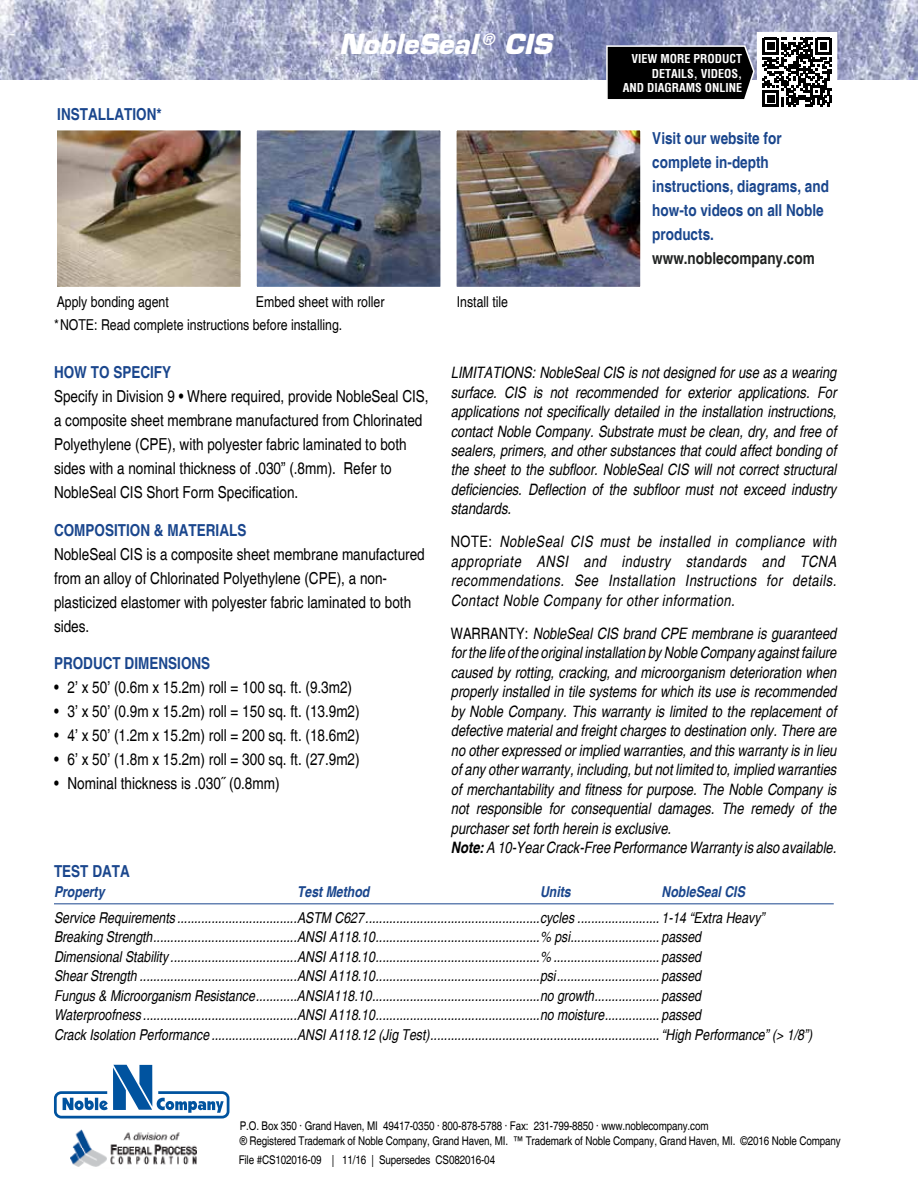
<style>
.page{position:relative;width:918px;height:1188px;background:#fff}
.page>*{position:absolute;margin:0;border:0;box-sizing:border-box;transform-origin:0 0}
.t1{font:italic 700 27px "Eurostile LT Std";color:#fff}
.t2{font:condensed 16.5px/24px "Helvetica";color:#000}
.t3{font:700 condensed 16.5px/24px "Helvetica";color:#1a468d}
.t4{font:700 condensed 16.5px "Helvetica";color:#212322}
.t5{font:italic condensed 15.75px/19.5px "Helvetica";color:#000;text-align:justify}
.t6{font:italic condensed 15px/19.5px "Helvetica";color:#000}
.t7{font:condensed 15px "Helvetica";color:#000}
.t8{font:italic 700 condensed 15px "Helvetica";color:#1a468d}
.t9{font:condensed 12px/14.4px "Helvetica";letter-spacing:-.01em;color:#000}
.t10{font:700 condensed 12px/14.4px "Helvetica";color:#fff;text-align:right}
.s1{font-style:normal}
.s2{font-weight:700}
</style>
<div class="page">
<img style="left:258px;top:131px;width:181px;height:155px">
<div style="left:254px;top:127px;width:189px;height:163px;border:3px solid #fff"></div>
<img style="left:458px;top:131px;width:181px;height:155px">
<div style="left:454px;top:127px;width:189px;height:163px;border:3px solid #fff"></div>
<img style="left:58px;top:131px;width:182px;height:155px">
<div style="left:54px;top:127px;width:190px;height:163px;border:3px solid #fff"></div>
<hr style="left:54px;top:903px;width:780px;height:1px;background:#1a468d">
<img style="left:0;top:0;width:918px;height:80px">
<svg style="left:605px;top:45px;width:150px;height:54px;background:#141416"></svg>
<div style="left:757px;top:33px;width:80px;height:79px;background:#fff"></div>
<svg style="left:762px;top:38px;width:70px;height:69px"></svg>
<div style="left:54px;top:1091px;width:175px;height:28px;border:3px solid #00539f;border-radius:6px"></div>
<svg style="left:63px;top:1065px;width:161px;height:48px"></svg>
<img style="left:71px;top:1129px;width:126px;height:38px">
<p class="t3" style="left:57px;top:102px;width:106px">INSTALLATION*</p>
<h1 class="t1" style="left:339px;top:28px;width:214px">NobleSeal <sup>®</sup> CIS</h1>
<p class="t7" style="left:57px;top:293px;width:114px">Apply bonding agent</p>
<p class="t7" style="left:256px;top:293px;width:130px">Embed sheet with roller</p>
<p class="t7" style="left:457px;top:293px;width:53px">Install tile</p>
<p class="t7" style="left:54px;top:315px;width:290px">*NOTE: Read complete instructions before installing.</p>
<p class="t10" style="left:623px;top:52px;width:121px">VIEW MORE PRODUCT<br>DETAILS, VIDEOS,<br>AND DIAGRAMS ONLINE</p>
<p class="t3" style="left:652px;top:126px;width:178px">Visit our website for complete in-depth instructions, diagrams, and how-to videos on all Noble products.</p>
<p class="t4" style="left:652px;top:248px;width:164px">www.noblecompany.com</p>
<p class="t3" style="left:54px;top:360px;width:119px">HOW TO SPECIFY</p>
<p class="t2" style="left:54px;top:384px;width:376px">Specify in Division 9 • Where required, provide NobleSeal CIS, a composite sheet membrane manufactured from Chlorinated Polyethylene (CPE), with polyester fabric laminated to both sides with a nominal thickness of .030” (.8mm). Refer to NobleSeal CIS Short Form Specification.</p>
<p class="t3" style="left:54px;top:518px;width:194px">COMPOSITION &amp; MATERIALS</p>
<p class="t2" style="left:54px;top:542px;width:372px">NobleSeal CIS is a composite sheet membrane manufactured from an alloy of Chlorinated Polyethylene (CPE), a non&shy;plasticized elastomer with polyester fabric laminated to both sides.</p>
<p class="t3" style="left:54px;top:651px;width:158px">PRODUCT DIMENSIONS</p>
<p class="t2" style="left:54px;top:675px;width:300px">• 2’ x 50’ (0.6m x 15.2m) roll = 100 sq. ft. (9.3m2)</p>
<p class="t2" style="left:54px;top:699px;width:307px">• 3’ x 50’ (0.9m x 15.2m) roll = 150 sq. ft. (13.9m2)</p>
<p class="t2" style="left:54px;top:723px;width:307px">• 4’ x 50’ (1.2m x 15.2m) roll = 200 sq. ft. (18.6m2)</p>
<p class="t2" style="left:54px;top:747px;width:307px">• 6’ x 50’ (1.8m x 15.2m) roll = 300 sq. ft. (27.9m2)</p>
<p class="t2" style="left:54px;top:771px;width:227px">• Nominal thickness is .030˝ (0.8mm)</p>
<p class="t5" style="left:451px;top:363px;width:387px">LIMITATIONS: NobleSeal CIS is not designed for use as a wearing surface. CIS is not recommended for exterior applications. For applications not specifically detailed in the installation instructions, contact Noble Company. Substrate must be clean, dry, and free of sealers, primers, and other substances that could affect bonding of the sheet to the subfloor. NobleSeal CIS will not correct structural deficiencies. Deflection of the subfloor must not exceed industry standards.</p>
<p class="t5" style="left:451px;top:532px;width:387px"><span class="s1">NOTE:</span> NobleSeal CIS must be installed in compliance with appropriate ANSI and industry standards and TCNA recommendations. See Installation Instructions for details.<br>Contact Noble Company for other information.</p>
<p class="t5" style="left:451px;top:624px;width:387px;text-align:left"><span class="s1">WARRANTY:</span> NobleSeal CIS brand CPE membrane is guaranteed for the life of the original installation by Noble Company against failure caused by rotting, cracking, and microorganism deterioration when properly installed in tile systems for which its use is recommended by Noble Company. This warranty is limited to the replacement of defective material and freight charges to destination only. There are no other expressed or implied warranties, and this warranty is in lieu of any other warranty, including, but not limited to, implied warranties of merchantability and fitness for purpose. The Noble Company is not responsible for consequential damages. The remedy of the purchaser set forth herein is exclusive.<br><span class="s2">Note:</span> A 10-Year Crack-Free Performance Warranty is also available.</p>
<p class="t3" style="left:54px;top:860px;width:77px">TEST DATA</p>
<p class="t8" style="left:54px;top:882px;width:52px">Property</p>
<p class="t8" style="left:297px;top:882px;width:74px">Test Method</p>
<p class="t8" style="left:540px;top:882px;width:32px">Units</p>
<p class="t8" style="left:662px;top:882px;width:85px">NobleSeal CIS</p>
<p class="t6" style="left:54px;top:908px;width:760px">Service Requirements ...................................ASTM C627...................................................cycles ........................ 1-14 “Extra Heavy” Breaking Strength..........................................ANSI A118.10................................................% psi.......................... passed<br>Dimensional Stability .....................................ANSI A118.10................................................% ............................... passed<br>Shear Strength ..............................................ANSI A118.10................................................psi.............................. passed<br>Fungus &amp; Microorganism Resistance............ANSIA118.10.................................................no growth................... passed<br>Waterproofness .............................................ANSI A118.10................................................no moisture................ passed<br>Crack Isolation Performance .........................ANSI A118.12 (Jig Test)................................................................... “High Performance” (&gt; 1/8”)</p>
<p class="t9" style="left:240px;top:1119px;width:603px">P.O. Box 350 · Grand Haven, MI 49417-0350 · 800-878-5788 · Fax: 231-799-8850 · www.noblecompany.com<br>® Registered Trademark of Noble Company, Grand Haven, MI. ™ Trademark of Noble Company, Grand Haven, MI. ©2016 Noble Company</p>
<p class="t9" style="left:239px;top:1153px;width:258px">File #CS102016-09 | 11/16 | Supersedes CS082016-04</p>
</div>
